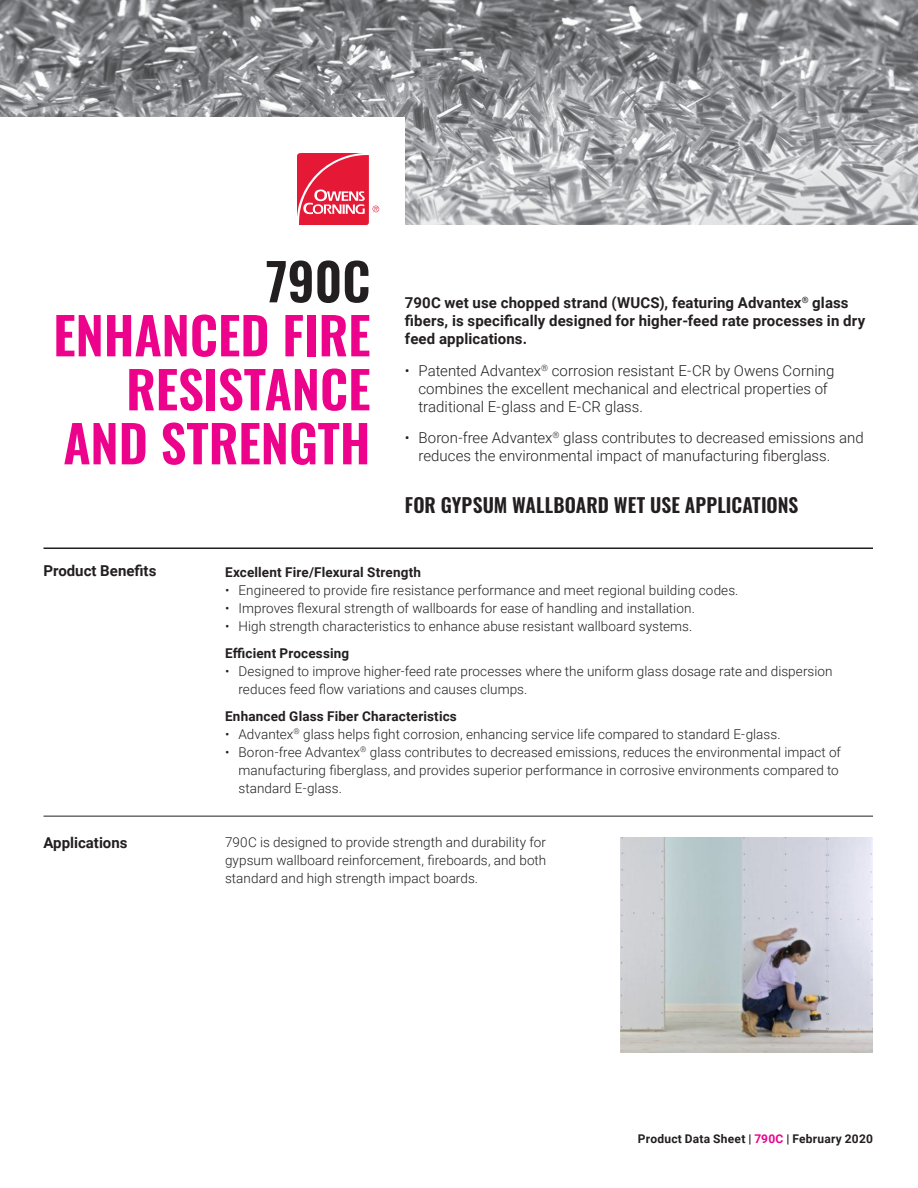
<style>
.page{position:relative;width:918px;height:1188px;background:#fff}
.page>*{position:absolute;margin:0;border:0;box-sizing:border-box;transform-origin:0 0}
.t1{font:600 51px "Oswald";color:#ed028c}
.t2{font:600 51px "Oswald";color:#231f20}
.H2_Subhead__black{font:600 19.5px "Oswald";letter-spacing:.005em;color:#231f20}
.t3{font:300 15px/18px "Roboto";color:#231f20}
.Intro{font:700 15px/18px "Roboto";letter-spacing:.01em;color:#231f20}
.Product__titles{font:700 15px "Roboto";color:#231f20}
.Bullets__small{font:300 13.5px/18px "Roboto";letter-spacing:.005em;color:#231f20}
.Bullets__small-2{font:700 13.5px "Roboto";letter-spacing:.015em;color:#231f20}
.Bullets__small-3{font:700 12px "Roboto";letter-spacing:.02em;color:#231f20}
.s1{color:#ed028c}
</style>
<div class="page">
<hr style="left:44px;top:547px;width:829px;height:2px;background:#231f20">
<hr style="left:44px;top:816px;width:829px;height:1px;background:#231f20">
<img style="left:0;top:0;width:918px;height:225px">
<img style="left:621px;top:837px;width:252px;height:216px">
<h1 class="t2" style="left:266px;top:236px;width:106px">790C</h1>
<h1 class="t1" style="left:53px;top:290px;width:319px">ENHANCED FIRE</h1>
<h1 class="t1" style="left:126px;top:344px;width:246px">RESISTANCE</h1>
<h1 class="t1" style="left:63px;top:398px;width:309px">AND STRENGTH</h1>
<p class="Intro" style="left:405px;top:293px;width:462px">790C wet use chopped strand (WUCS), featuring Advantex<sup>®</sup> glass fibers, is specifically designed for higher-feed rate processes in dry feed applications.</p>
<p class="t3" style="left:418px;top:361px;width:417px;text-indent:-14px">• Patented Advantex<sup>®</sup> corrosion resistant E-CR by Owens Corning combines the excellent mechanical and electrical properties of traditional E-glass and E-CR glass.</p>
<p class="t3" style="left:418px;top:428px;width:447px;text-indent:-14px">• Boron-free Advantex<sup>®</sup> glass contributes to decreased emissions and reduces the environmental impact of manufacturing fiberglass.</p>
<p class="H2_Subhead__black" style="left:405px;top:488px;width:395px">FOR GYPSUM WALLBOARD WET USE APPLICATIONS</p>
<p class="Product__titles" style="left:44px;top:560px;width:114px">Product Benefits</p>
<p class="Product__titles" style="left:44px;top:832px;width:86px">Applications</p>
<p class="Bullets__small-2" style="left:225px;top:562px;width:198px">Excellent Fire/Flexural Strength</p>
<p class="Bullets__small" style="left:225px;top:580px;width:515px">• Engineered to provide fire resistance performance and meet regional building codes.</p>
<p class="Bullets__small" style="left:225px;top:598px;width:471px">• Improves flexural strength of wallboards for ease of handling and installation.</p>
<p class="Bullets__small" style="left:225px;top:616px;width:469px">• High strength characteristics to enhance abuse resistant wallboard systems.</p>
<p class="Bullets__small-2" style="left:225px;top:643px;width:126px">Efficient Processing</p>
<p class="Bullets__small" style="left:239px;top:661px;width:596px;text-indent:-14px">• Designed to improve higher-feed rate processes where the uniform glass dosage rate and dispersion reduces feed flow variations and causes clumps.</p>
<p class="Bullets__small-2" style="left:225px;top:706px;width:233px">Enhanced Glass Fiber Characteristics</p>
<p class="Bullets__small" style="left:225px;top:724px;width:557px">• Advantex<sup>®</sup> glass helps fight corrosion, enhancing service life compared to standard E-glass.</p>
<p class="Bullets__small" style="left:239px;top:742px;width:604px;text-indent:-14px">• Boron-free Advantex<sup>®</sup> glass contributes to decreased emissions, reduces the environmental impact of manufacturing fiberglass, and provides superior performance in corrosive environments compared to standard E-glass.</p>
<p class="Bullets__small" style="left:225px;top:833px;width:323px;text-align:justify">790C is designed to provide strength and durability for gypsum wallboard reinforcement, fireboards, and both standard and high strength impact boards.</p>
<p class="Bullets__small-3" style="left:638px;top:1130px;width:237px">Product Data Sheet | <span class="s1">790C</span> | February 2020</p>
</div>
